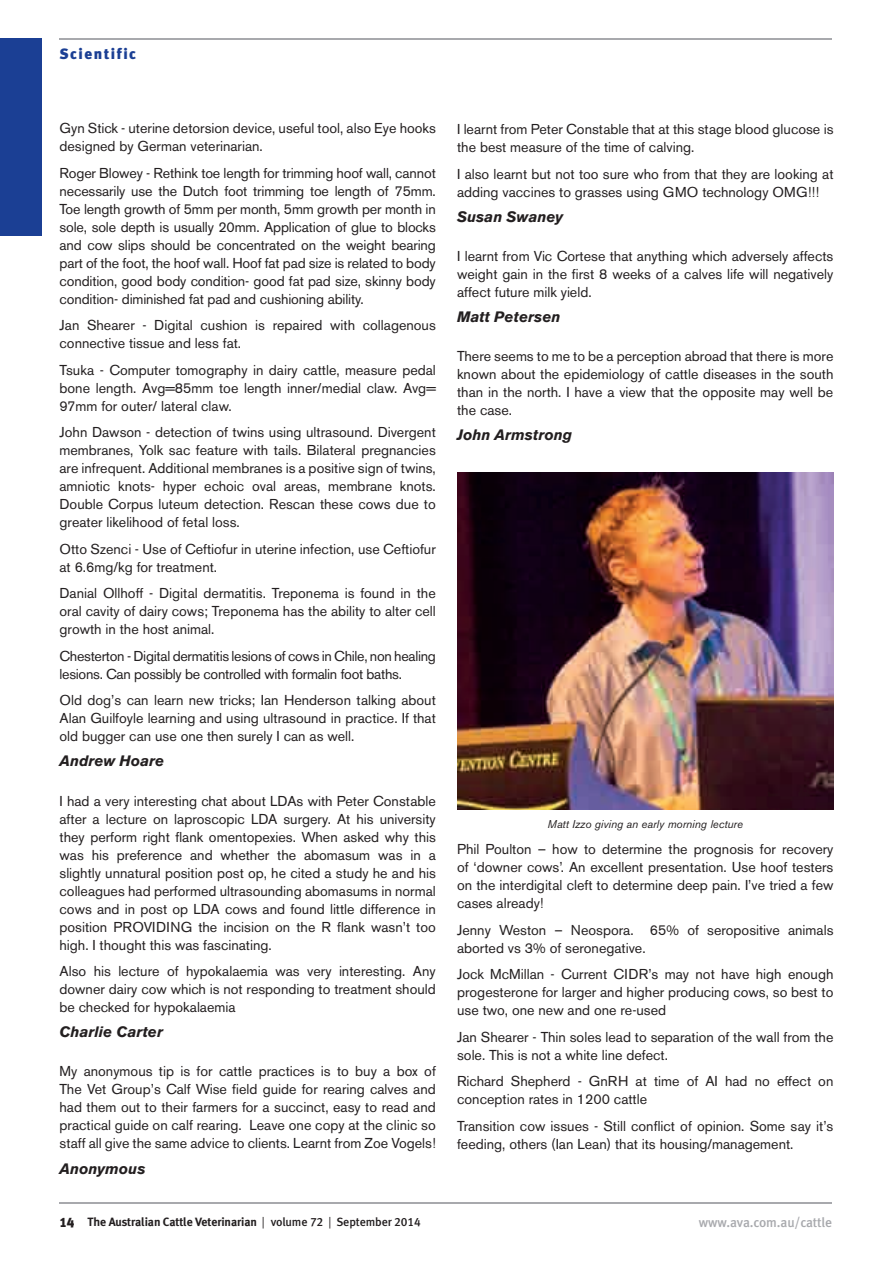
<style>
.page{position:relative;width:893px;height:1263px;background:#fff}
.page>*{position:absolute;margin:0;border:0;box-sizing:border-box;transform-origin:0 0}
.t1{font:italic 700 15px "Akzidenz Grotesk BE";color:#231f20}
.t2{font:900 15px "Meta";letter-spacing:.1em;color:#1b3f94}
.t3{font:14.25px/18px "Akzidenz Grotesk BE";color:#231f20;text-align:justify}
.t4{font:14.25px/18px "Akzidenz Grotesk BE";letter-spacing:-.02em;color:#231f20}
.t5{font:13.5px "Meta Medium LF";letter-spacing:-.01em;color:#a8a9ad}
.t6{font:700 12px "Meta Plus";letter-spacing:-.01em;color:#231f20}
.t7{font:italic 11.25px "Akzidenz Grotesk BE";color:#231f20}
.s1{font-family:"Meta Black LF";font-weight:400;font-size:13.5px}
.s2{font-family:"Meta Normal LF";font-weight:400}
.s3{font-family:"Meta Medium LF";font-weight:400}
</style>
<div class="page">
<div style="left:0;top:38px;width:42px;height:198px;background:#1b3f94"></div>
<hr style="left:60px;top:38px;width:772px;height:2px;background:#a8a9ad">
<hr style="left:60px;top:1203px;width:772px;height:1px;background:#a8a9ad">
<img style="left:457px;top:472px;width:377px;height:337px">
<p class="t2" style="left:60px;top:45px;width:78px">Scientific</p>
<p class="t3" style="left:60px;top:119px;width:378px">Gyn Stick - uterine detorsion device, useful tool, also Eye hooks designed by German veterinarian.</p>
<p class="t3" style="left:60px;top:164px;width:378px">Roger Blowey - Rethink toe length for trimming hoof wall, cannot necessarily use the Dutch foot trimming toe length of 75mm.<br>Toe length growth of 5mm per month, 5mm growth per month in sole, sole depth is usually 20mm. Application of glue to blocks and cow slips should be concentrated on the weight bearing part of the foot, the hoof wall. Hoof fat pad size is related to body condition, good body condition- good fat pad size, skinny body condition- diminished fat pad and cushioning ability.</p>
<p class="t3" style="left:60px;top:316px;width:378px">Jan Shearer - Digital cushion is repaired with collagenous connective tissue and less fat.</p>
<p class="t3" style="left:60px;top:361px;width:378px">Tsuka - Computer tomography in dairy cattle, measure pedal bone length. Avg=85mm toe length inner/medial claw. Avg= 97mm for outer/ lateral claw.</p>
<p class="t3" style="left:60px;top:423px;width:378px">John Dawson - detection of twins using ultrasound. Divergent membranes, Yolk sac feature with tails. Bilateral pregnancies are infrequent. Additional membranes is a positive sign of twins, amniotic knots- hyper echoic oval areas, membrane knots.<br>Double Corpus luteum detection. Rescan these cows due to greater likelihood of fetal loss.</p>
<p class="t3" style="left:60px;top:540px;width:378px">Otto Szenci - Use of Ceftiofur in uterine infection, use Ceftiofur at 6.6mg/kg for treatment.</p>
<p class="t3" style="left:60px;top:584px;width:378px">Danial Ollhoff - Digital dermatitis. Treponema is found in the oral cavity of dairy cows; Treponema has the ability to alter cell growth in the host animal.</p>
<p class="t4" style="left:60px;top:647px;width:378px">Chesterton - Digital dermatitis lesions of cows in Chile, non healing lesions. Can possibly be controlled with formalin foot baths.</p>
<p class="t3" style="left:60px;top:691px;width:378px">Old dog’s can learn new tricks; Ian Henderson talking about Alan Guilfoyle learning and using ultrasound in practice. If that old bugger can use one then surely I can as well.</p>
<p class="t1" style="left:60px;top:752px;width:106px">Andrew Hoare</p>
<p class="t3" style="left:60px;top:792px;width:378px">I had a very interesting chat about LDAs with Peter Constable after a lecture on laproscopic LDA surgery. At his university they perform right flank omentopexies. When asked why this was his preference and whether the abomasum was in a slightly unnatural position post op, he cited a study he and his colleagues had performed ultrasounding abomasums in normal cows and in post op LDA cows and found little difference in position PROVIDING the incision on the R flank wasn’t too high. I thought this was fascinating.</p>
<p class="t3" style="left:60px;top:962px;width:378px">Also his lecture of hypokalaemia was very interesting. Any downer dairy cow which is not responding to treatment should be checked for hypokalaemia</p>
<p class="t1" style="left:60px;top:1023px;width:105px">Charlie Carter</p>
<p class="t3" style="left:60px;top:1062px;width:378px">My anonymous tip is for cattle practices is to buy a box of The Vet Group’s Calf Wise field guide for rearing calves and had them out to their farmers for a succinct, easy to read and practical guide on calf rearing. Leave one copy at the clinic so staff all give the same advice to clients. Learnt from Zoe Vogels!</p>
<p class="t1" style="left:60px;top:1159px;width:87px">Anonymous</p>
<p class="t3" style="left:457px;top:120px;width:378px">I learnt from Peter Constable that at this stage blood glucose is the best measure of the time of calving.</p>
<p class="t3" style="left:457px;top:165px;width:378px">I also learnt but not too sure who from that they are looking at adding vaccines to grasses using GMO technology OMG!!!</p>
<p class="t1" style="left:457px;top:207px;width:107px">Susan Swaney</p>
<p class="t3" style="left:457px;top:247px;width:378px">I learnt from Vic Cortese that anything which adversely affects weight gain in the first 8 weeks of a calves life will negatively affect future milk yield.</p>
<p class="t1" style="left:457px;top:308px;width:105px">Matt Petersen</p>
<p class="t3" style="left:457px;top:347px;width:378px">There seems to me to be a perception abroad that there is more known about the epidemiology of cattle diseases in the south than in the north. I have a view that the opposite may well be the case.</p>
<p class="t1" style="left:457px;top:426px;width:117px">John Armstrong</p>
<p class="t7" style="left:548px;top:817px;width:197px">Matt Izzo giving an early morning lecture</p>
<p class="t3" style="left:457px;top:840px;width:378px">Phil Poulton – how to determine the prognosis for recovery of ‘downer cows’. An excellent presentation. Use hoof testers on the interdigital cleft to determine deep pain. I’ve tried a few cases already!</p>
<p class="t3" style="left:457px;top:921px;width:378px">Jenny Weston – Neospora. 65% of seropositive animals aborted vs 3% of seronegative.</p>
<p class="t3" style="left:457px;top:965px;width:378px">Jock McMillan - Current CIDR’s may not have high enough progesterone for larger and higher producing cows, so best to use two, one new and one re-used</p>
<p class="t3" style="left:457px;top:1028px;width:378px">Jan Shearer - Thin soles lead to separation of the wall from the sole. This is not a white line defect.</p>
<p class="t3" style="left:457px;top:1072px;width:378px">Richard Shepherd - GnRH at time of AI had no effect on conception rates in 1200 cattle</p>
<p class="t3" style="left:457px;top:1117px;width:378px">Transition cow issues - Still conflict of opinion. Some say it’s feeding, others (Ian Lean) that its housing/management.</p>
<p class="t6" style="left:60px;top:1214px;width:363px"><span class="s1">14</span> The Australian Cattle Veterinarian <span class="s2">|</span> <span class="s3">volume 72</span> <span class="s2">|</span> <span class="s3">September 2014</span></p>
<p class="t5" style="left:699px;top:1214px;width:135px">www.ava.com.au/cattle</p>
</div>
